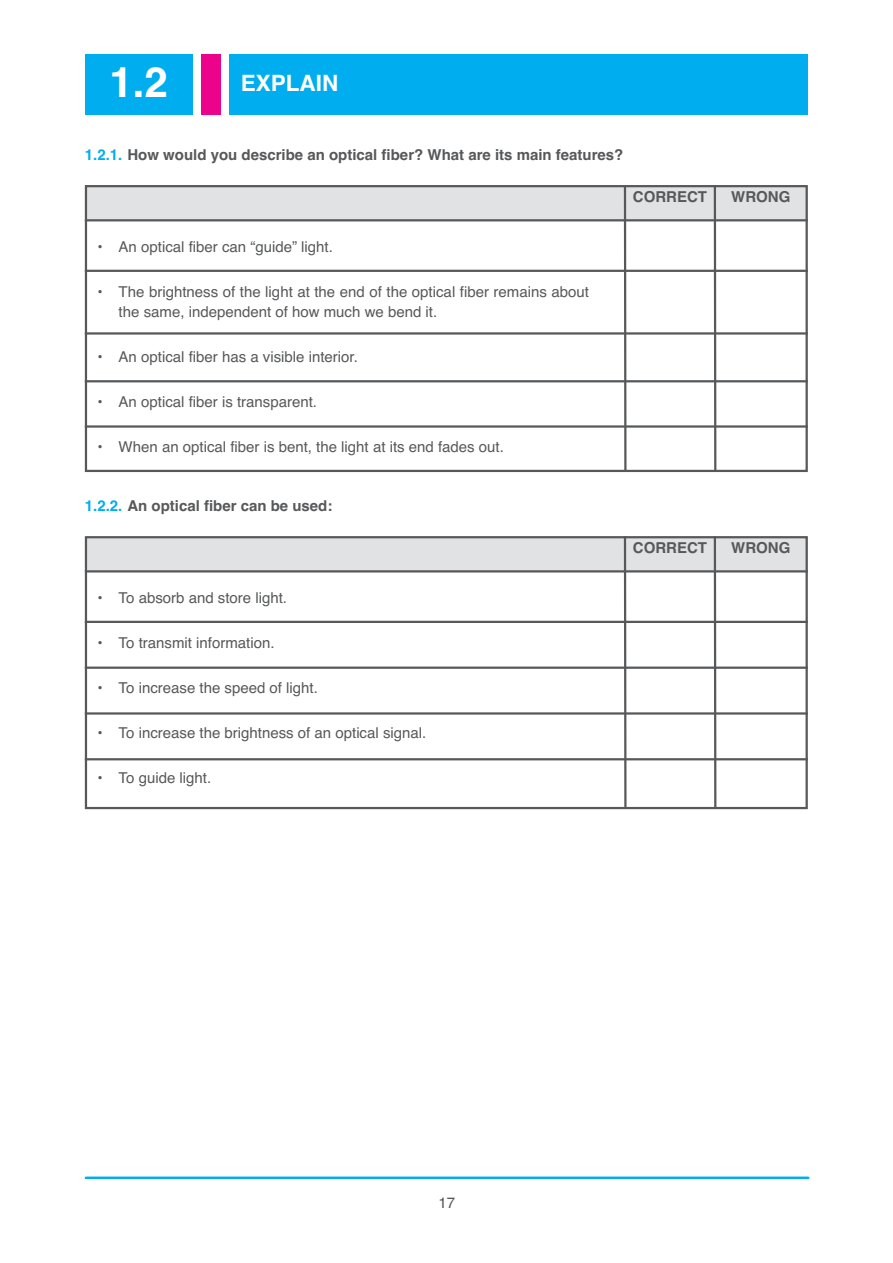
<style>
.page{position:relative;width:893px;height:1263px;background:#fff}
.page>*{position:absolute;margin:0;border:0;box-sizing:border-box;transform-origin:0 0}
.t1{font:700 42px "Helvetica";color:#fff}
.t2{font:700 22.5px "Helvetica";color:#fff}
.t3{font:15px/19.5px "Helvetica";color:#57585a}
.t4{font:700 15px "Helvetica";color:#57585a}
.s1{color:#00aeef}
</style>
<div class="page">
<hr style="left:85px;top:1177px;width:723px;height:2px;background:#00aeef">
<hr style="left:86px;top:1177px;width:723px;height:2px;background:#00aeef">
<div style="left:85px;top:54px;width:107px;height:61px;background:#00aeef"></div>
<div style="left:201px;top:54px;width:20px;height:61px;background:#ed028c"></div>
<div style="left:229px;top:54px;width:579px;height:61px;background:#00aeef"></div>
<div style="left:85px;top:186px;width:723px;height:35px;background:#e1e2e4"></div>
<div style="left:85px;top:185px;width:723px;height:287px;border:2px solid #57585a"></div>
<hr style="left:714px;top:185px;width:2px;height:286px;background:#57585a">
<hr style="left:85px;top:219px;width:723px;height:2px;background:#57585a">
<hr style="left:624px;top:185px;width:2px;height:286px;background:#57585a">
<hr style="left:85px;top:270px;width:723px;height:2px;background:#57585a">
<hr style="left:85px;top:332px;width:723px;height:3px;background:#57585a">
<hr style="left:85px;top:380px;width:723px;height:2px;background:#57585a">
<hr style="left:85px;top:425px;width:723px;height:3px;background:#57585a">
<div style="left:85px;top:537px;width:723px;height:35px;background:#e1e2e4"></div>
<div style="left:85px;top:536px;width:723px;height:273px;border:2px solid #57585a"></div>
<hr style="left:714px;top:536px;width:2px;height:271px;background:#57585a">
<hr style="left:85px;top:570px;width:723px;height:3px;background:#57585a">
<hr style="left:624px;top:536px;width:2px;height:271px;background:#57585a">
<hr style="left:85px;top:621px;width:723px;height:2px;background:#57585a">
<hr style="left:85px;top:667px;width:723px;height:2px;background:#57585a">
<hr style="left:85px;top:712px;width:723px;height:3px;background:#57585a">
<hr style="left:85px;top:758px;width:723px;height:2px;background:#57585a">
<h1 class="t1" style="left:110px;top:66px;width:60px">1.2</h1>
<h2 class="t2" style="left:241px;top:75px;width:99px">EXPLAIN</h2>
<p class="t4" style="left:85px;top:149px;width:540px"><span class="s1">1.2.1.</span> How would you describe an optical fiber? What are its main features?</p>
<p class="t4" style="left:633px;top:192px;width:76px">CORRECT</p>
<p class="t3" style="left:97px;top:239px;width:237px">• An optical fiber can “guide” light.</p>
<p class="t3" style="left:119px;top:284px;width:472px;text-indent:-21px">• The brightness of the light at the end of the optical fiber remains about the same, independent of how much we bend it.</p>
<p class="t3" style="left:97px;top:348px;width:262px">• An optical fiber has a visible interior.</p>
<p class="t3" style="left:97px;top:393px;width:221px">• An optical fiber is transparent.</p>
<p class="t3" style="left:97px;top:438px;width:408px">• When an optical fiber is bent, the light at its end fades out.</p>
<p class="t4" style="left:85px;top:500px;width:249px"><span class="s1">1.2.2.</span> An optical fiber can be used:</p>
<p class="t3" style="left:97px;top:590px;width:191px">• To absorb and store light.</p>
<p class="t3" style="left:97px;top:635px;width:179px">• To transmit information.</p>
<p class="t3" style="left:97px;top:680px;width:222px">• To increase the speed of light.</p>
<p class="t3" style="left:97px;top:725px;width:330px">• To increase the brightness of an optical signal.</p>
<p class="t3" style="left:97px;top:770px;width:115px">• To guide light.</p>
<p class="t4" style="left:633px;top:543px;width:76px">CORRECT</p>
<p class="t4" style="left:731px;top:192px;width:61px">WRONG</p>
<p class="t4" style="left:731px;top:543px;width:61px">WRONG</p>
<p class="t3" style="left:438px;top:1194px;width:18px">17</p>
</div>
